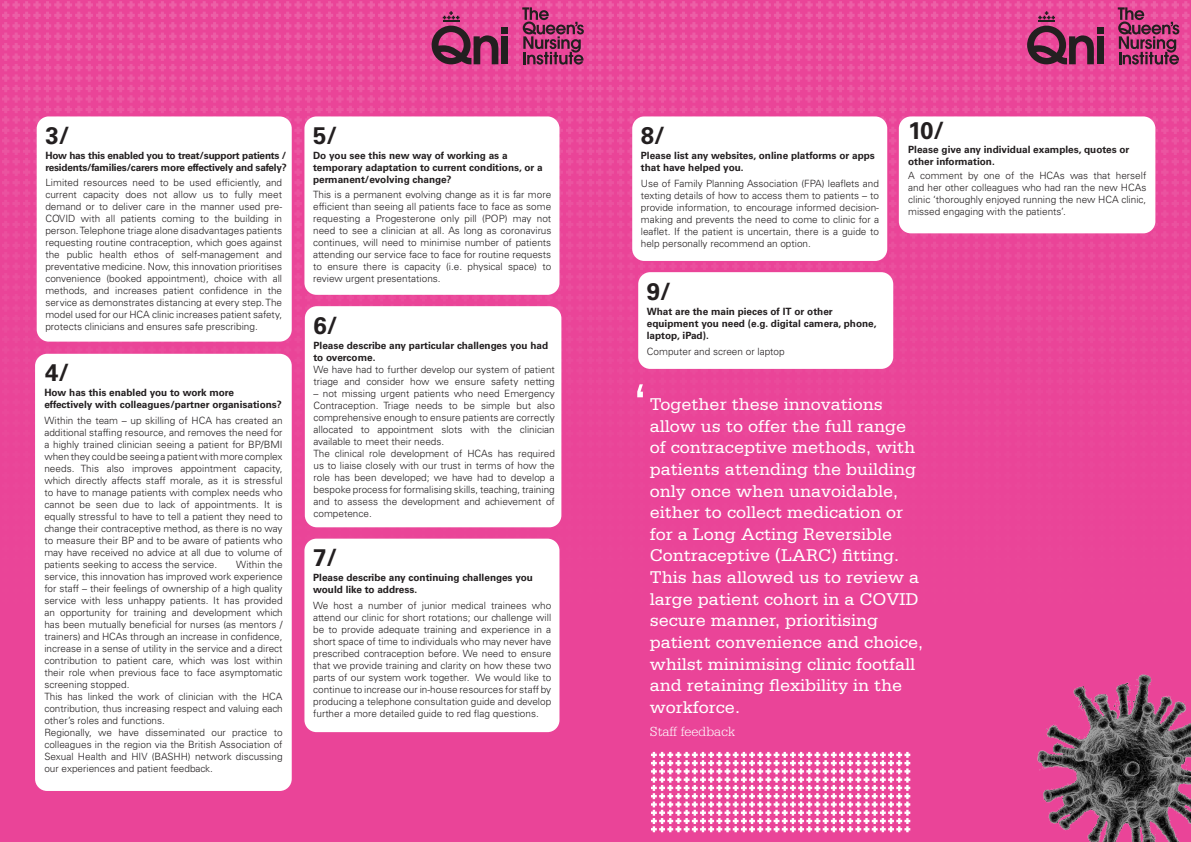
<style>
.page{position:relative;width:1191px;height:842px;background:#fff}
.page>*{position:absolute;margin:0;border:0;box-sizing:border-box;transform-origin:0 0}
.t1{font:56.5px "Serifa Std";color:#fff}
.t2{font:700 24px "Univers LT Std";color:#231f20}
.t3{font:18px/21.6px "Serifa Std";color:#fff}
.t4{font:300 14px "Serifa Std";color:#fff}
.t5{font:300 10px/12px "Univers LT Std";color:#231f20;text-align:justify}
.t6{font:700 10px/12px "Univers LT Std";color:#231f20}
.t7{font:700 10px/12px "Univers LT Std";letter-spacing:-.02em;color:#231f20}
</style>
<div class="page">
<div style="left:0;top:0;width:641px;height:842px;background:#ea4498"></div>
<div style="left:564px;top:0;width:627px;height:842px;background:#ea4498"></div>
<img style="left:597px;top:1px;width:593px;height:368px">
<img style="left:651px;top:751px;width:260px;height:82px">
<img style="left:1037px;top:674px;width:154px;height:168px">
<img style="left:2px;top:1px;width:592px;height:732px">
<div style="left:501px;top:28px;width:7px;height:6px;background:#231f20"></div>
<div style="left:501px;top:36px;width:7px;height:28px;background:#231f20"></div>
<svg style="left:431px;top:11px;width:67px;height:53px"></svg>
<svg style="left:522px;top:7px;width:62px;height:58px"></svg>
<div style="left:1096px;top:28px;width:7px;height:6px;background:#231f20"></div>
<div style="left:1096px;top:36px;width:7px;height:28px;background:#231f20"></div>
<svg style="left:1027px;top:11px;width:66px;height:53px"></svg>
<svg style="left:1117px;top:7px;width:62px;height:58px"></svg>
<div style="left:304px;top:539px;width:255px;height:193px;background:#fff;border-radius:12px"></div>
<div style="left:305px;top:306px;width:256px;height:221px;background:#fff;border-radius:12px"></div>
<div style="left:638px;top:272px;width:255px;height:97px;background:#fff;border-radius:12px"></div>
<div style="left:35px;top:354px;width:257px;height:437px;background:#fff;border-radius:12px"></div>
<div style="left:304px;top:116px;width:255px;height:179px;background:#fff;border-radius:12px"></div>
<div style="left:632px;top:116px;width:255px;height:145px;background:#fff;border-radius:12px"></div>
<div style="left:37px;top:116px;width:255px;height:226px;background:#fff;border-radius:12px"></div>
<div style="left:899px;top:116px;width:256px;height:117px;background:#fff;border-radius:12px"></div>
<h2 class="t2" style="left:45px;top:126px;width:25px">3/</h2>
<p class="t5" style="left:45px;top:177px;width:238px">Limited resources need to be used efficiently, and current capacity does not allow us to fully meet demand or to deliver care in the manner used pre-COVID with all patients coming to the building in person. Telephone triage alone disadvantages patients requesting routine contraception, which goes against the public health ethos of self-management and preventative medicine. Now, this innovation prioritises convenience (booked appointment), choice with all methods, and increases patient confidence in the service as demonstrates distancing at every step. The model used for our HCA clinic increases patient safety, protects clinicians and ensures safe prescribing.</p>
<p class="t7" style="left:45px;top:150px;width:243px">How has this enabled you to treat/support patients / residents/families/carers more effectively and safely?</p>
<h2 class="t2" style="left:45px;top:363px;width:25px">4/</h2>
<p class="t6" style="left:44px;top:387px;width:239px">How has this enabled you to work more effectively with colleagues/partner organisations?</p>
<p class="t5" style="left:44px;top:415px;width:240px">Within the team – up skilling of HCA has created an additional staffing resource, and removes the need for a highly trained clinician seeing a patient for BP/BMI when they could be seeing a patient with more complex needs. This also improves appointment capacity, which directly affects staff morale, as it is stressful to have to manage patients with complex needs who cannot be seen due to lack of appointments. It is equally stressful to have to tell a patient they need to change their contraceptive method, as there is no way to measure their BP and to be aware of patients who may have received no advice at all due to volume of patients seeking to access the service.</p>
<p class="t5" style="left:44px;top:559px;width:240px;text-align:left;text-indent:192px">Within the service, this innovation has improved work experience for staff – their feelings of ownership of a high quality service with less unhappy patients. It has provided an opportunity for training and development which has been mutually beneficial for nurses (as mentors / trainers) and HCAs through an increase in confidence, increase in a sense of utility in the service and a direct contribution to patient care, which was lost within their role when previous face to face asymptomatic screening stopped.<br>This has linked the work of clinician with the HCA contribution, thus increasing respect and valuing each other’s roles and functions.<br>Regionally, we have disseminated our practice to colleagues in the region via the British Association of Sexual Health and HIV (BASHH) network discussing our experiences and patient feedback.</p>
<h2 class="t2" style="left:313px;top:126px;width:25px">5/</h2>
<p class="t6" style="left:313px;top:150px;width:231px">Do you see this new way of working as a temporary adaptation to current conditions, or a permanent/evolving change?</p>
<p class="t5" style="left:313px;top:189px;width:240px">This is a permanent evolving change as it is far more efficient than seeing all patients face to face as some requesting a Progesterone only pill (POP) may not need to see a clinician at all. As long as coronavirus continues, will need to minimise number of patients attending our service face to face for routine requests to ensure there is capacity (i.e. physical space) to review urgent presentations.</p>
<h2 class="t2" style="left:313px;top:316px;width:25px">6/</h2>
<p class="t5" style="left:313px;top:364px;width:243px">We have had to further develop our system of patient triage and consider how we ensure safety netting</p>
<p class="t5" style="left:313px;top:388px;width:243px;text-align:left">– not missing urgent patients who need Emergency Contraception. Triage needs to be simple but also comprehensive enough to ensure patients are correctly allocated to appointment slots with the clinician available to meet their needs.<br>The clinical role development of HCAs has required us to liaise closely with our trust in terms of how the role has been developed; we have had to develop a bespoke process for formalising skills, teaching, training and to assess the development and achievement of competence.</p>
<p class="t6" style="left:313px;top:340px;width:236px">Please describe any particular challenges you had to overcome.</p>
<h2 class="t2" style="left:313px;top:548px;width:25px">7/</h2>
<p class="t5" style="left:313px;top:600px;width:240px">We host a number of junior medical trainees who attend our clinic for short rotations; our challenge will be to provide adequate training and experience in a short space of time to individuals who may never have prescribed contraception before. We need to ensure that we provide training and clarity on how these two parts of our system work together. We would like to continue to increase our in-house resources for staff by producing a telephone consultation guide and develop further a more detailed guide to red flag questions.</p>
<p class="t6" style="left:313px;top:572px;width:221px">Please describe any continuing challenges you would like to address.</p>
<h2 class="t2" style="left:641px;top:126px;width:25px">8/</h2>
<p class="t5" style="left:641px;top:178px;width:240px">Use of Family Planning Association (FPA) leaflets and texting details of how to access them to patients – to provide information, to encourage informed decision&shy;making and prevents the need to come to clinic for a leaflet. If the patient is uncertain, there is a guide to help personally recommend an option.</p>
<p class="t6" style="left:641px;top:150px;width:235px">Please list any websites, online platforms or apps that have helped you.</p>
<h2 class="t2" style="left:647px;top:282px;width:25px">9/</h2>
<p class="t6" style="left:647px;top:306px;width:231px">What are the main pieces of IT or other equipment you need (e.g. digital camera, phone, laptop, iPad).</p>
<p class="t5" style="left:647px;top:346px;width:139px">Computer and screen or laptop</p>
<h2 class="t2" style="left:908px;top:121px;width:37px">10/</h2>
<p class="t6" style="left:908px;top:144px;width:223px">Please give any individual examples, quotes or other information.</p>
<p class="t5" style="left:908px;top:170px;width:240px">A comment by one of the HCAs was that herself and her other colleagues who had ran the new HCAs clinic ‘thoroughly enjoyed running the new HCA clinic, missed engaging with the patients’.</p>
<h1 class="t1" style="left:632px;top:380px;width:17px">‘</h1>
<p class="t3" style="left:650px;top:394px;width:275px">Together these innovations allow us to offer the full range of contraceptive methods, with patients attending the building only once when unavoidable, either to collect medication or for a Long Acting Reversible<br>Contraceptive (LARC) fitting.<br>This has allowed us to review a large patient cohort in a COVID secure manner, prioritising patient convenience and choice, whilst minimising clinic footfall and retaining flexibility in the workforce.</p>
<h3 class="t4" style="left:650px;top:722px;width:87px">Staff feedback</h3>
</div>
